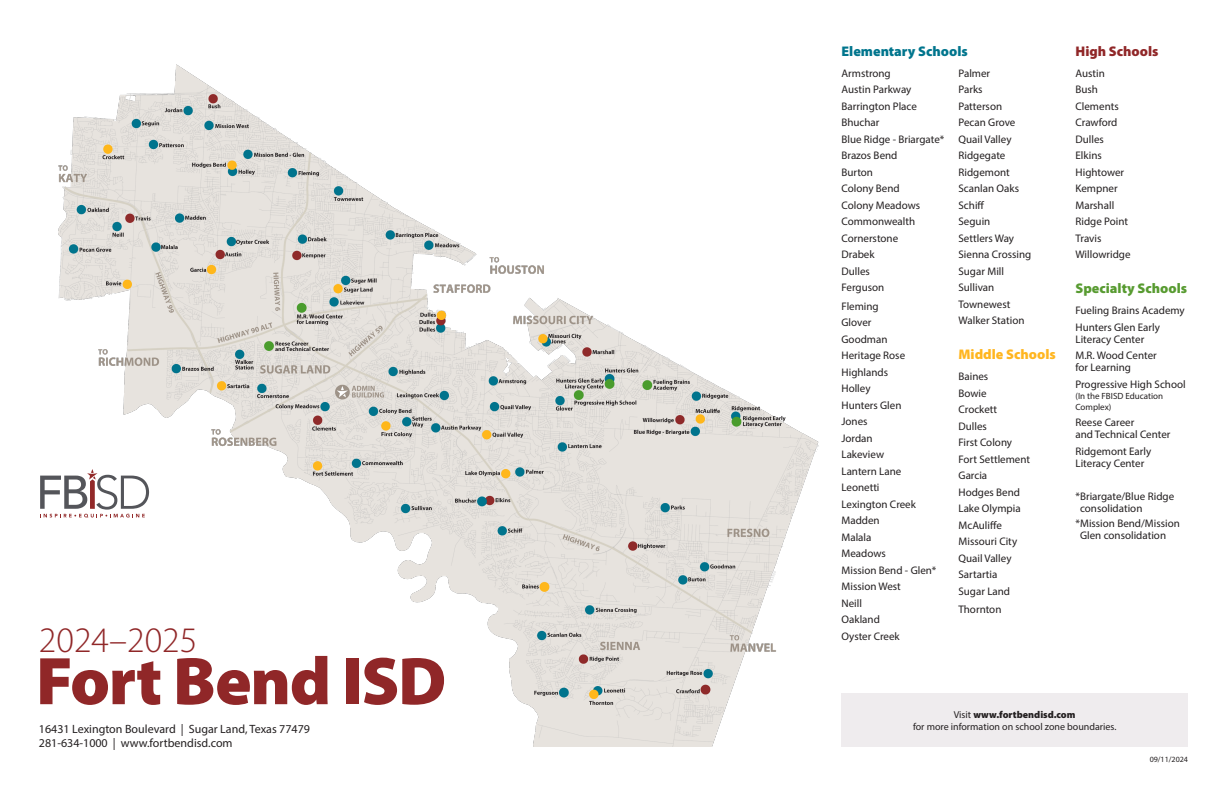
<style>
.page{position:relative;width:1224px;height:792px;background:#fff}
.page>*{position:absolute;margin:0;border:0;box-sizing:border-box;transform-origin:0 0}
.t1{font:900 68px "Myriad Pro";letter-spacing:-.02em;color:#902728}
.t2{font:300 36px "Myriad Pro";color:#902728}
.t3{font:900 14px "Myriad Pro";color:#00758d}
.t4{font:900 14px "Myriad Pro";color:#589b31}
.t5{font:900 14px "Myriad Pro";color:#ffb620}
.t6{font:900 14px "Myriad Pro";color:#902728}
.t7{font:12px "Myriad Pro";color:#231f20}
.t8{font:11px/12px "Myriad Pro";color:#231f20}
.t9{font:10px/12px "Myriad Pro";color:#231f20;text-align:center}
.t10{font:9px/11px "Myriad Pro";color:#231f20}
.t11{font:8px "Myriad Pro";color:#231f20}
.s1{font-weight:900}
</style>
<div class="page">
<img style="left:58px;top:64px;width:784px;height:683px">
<div style="left:842px;top:693px;width:346px;height:54px;background:#efecee"></div>
<svg style="left:40px;top:469px;width:109px;height:49px"></svg>
<p class="t2" style="left:39px;top:619px;width:160px">2024–2025</p>
<p class="t1" style="left:36px;top:636px;width:412px">Fort Bend ISD</p>
<p class="t7" style="left:39px;top:721px;width:273px">16431 Lexington Boulevard | Sugar Land, Texas 77479</p>
<p class="t7" style="left:39px;top:736px;width:195px">281-634-1000 | www.fortbendisd.com</p>
<p class="t3" style="left:841px;top:41px;width:128px">Elementary Schools</p>
<p class="t8" style="left:841px;top:67px;width:51px">Armstrong</p>
<p class="t8" style="left:841px;top:83px;width:71px">Austin Parkway</p>
<p class="t8" style="left:841px;top:100px;width:77px">Barrington Place</p>
<p class="t8" style="left:841px;top:116px;width:40px">Bhuchar</p>
<p class="t8" style="left:841px;top:133px;width:105px">Blue Ridge - Briargate*</p>
<p class="t8" style="left:841px;top:149px;width:57px">Brazos Bend</p>
<p class="t8" style="left:841px;top:166px;width:33px">Burton</p>
<p class="t8" style="left:841px;top:182px;width:60px">Colony Bend</p>
<p class="t8" style="left:841px;top:199px;width:80px">Colony Meadows</p>
<p class="t8" style="left:841px;top:215px;width:75px">Commonwealth</p>
<p class="t8" style="left:841px;top:232px;width:58px">Cornerstone</p>
<p class="t8" style="left:841px;top:248px;width:35px">Drabek</p>
<p class="t8" style="left:841px;top:265px;width:30px">Dulles</p>
<p class="t8" style="left:841px;top:281px;width:44px">Ferguson</p>
<p class="t8" style="left:841px;top:300px;width:39px">Fleming</p>
<p class="t8" style="left:841px;top:317px;width:31px">Glover</p>
<p class="t8" style="left:841px;top:333px;width:48px">Goodman</p>
<p class="t8" style="left:841px;top:350px;width:65px">Heritage Rose</p>
<p class="t8" style="left:841px;top:366px;width:48px">Highlands</p>
<p class="t8" style="left:841px;top:383px;width:31px">Holley</p>
<p class="t8" style="left:841px;top:399px;width:61px">Hunters Glen</p>
<p class="t8" style="left:841px;top:416px;width:28px">Jones</p>
<p class="t8" style="left:841px;top:432px;width:33px">Jordan</p>
<p class="t8" style="left:841px;top:449px;width:44px">Lakeview</p>
<p class="t8" style="left:841px;top:465px;width:61px">Lantern Lane</p>
<p class="t8" style="left:841px;top:482px;width:40px">Leonetti</p>
<p class="t8" style="left:841px;top:498px;width:76px">Lexington Creek</p>
<p class="t8" style="left:841px;top:515px;width:40px">Madden</p>
<p class="t8" style="left:841px;top:531px;width:32px">Malala</p>
<p class="t8" style="left:841px;top:548px;width:46px">Meadows</p>
<p class="t8" style="left:841px;top:564px;width:97px">Mission Bend - Glen*</p>
<p class="t8" style="left:841px;top:581px;width:61px">Mission West</p>
<p class="t8" style="left:841px;top:597px;width:22px">Neill</p>
<p class="t8" style="left:841px;top:614px;width:40px">Oakland</p>
<p class="t8" style="left:841px;top:630px;width:60px">Oyster Creek</p>
<p class="t8" style="left:958px;top:67px;width:33px">Palmer</p>
<p class="t8" style="left:958px;top:83px;width:26px">Parks</p>
<p class="t8" style="left:958px;top:100px;width:45px">Patterson</p>
<p class="t8" style="left:958px;top:116px;width:59px">Pecan Grove</p>
<p class="t8" style="left:958px;top:133px;width:55px">Quail Valley</p>
<p class="t8" style="left:958px;top:149px;width:48px">Ridgegate</p>
<p class="t8" style="left:958px;top:166px;width:53px">Ridgemont</p>
<p class="t8" style="left:958px;top:182px;width:62px">Scanlan Oaks</p>
<p class="t8" style="left:958px;top:199px;width:27px">Schiff</p>
<p class="t8" style="left:958px;top:215px;width:33px">Seguin</p>
<p class="t8" style="left:958px;top:232px;width:57px">Settlers Way</p>
<p class="t8" style="left:958px;top:248px;width:74px">Sienna Crossing</p>
<p class="t8" style="left:958px;top:265px;width:47px">Sugar Mill</p>
<p class="t8" style="left:958px;top:281px;width:37px">Sullivan</p>
<p class="t8" style="left:958px;top:298px;width:53px">Townewest</p>
<p class="t8" style="left:958px;top:314px;width:68px">Walker Station</p>
<p class="t5" style="left:958px;top:345px;width:99px">Middle Schools</p>
<p class="t8" style="left:958px;top:370px;width:31px">Baines</p>
<p class="t8" style="left:958px;top:387px;width:30px">Bowie</p>
<p class="t8" style="left:958px;top:403px;width:40px">Crockett</p>
<p class="t8" style="left:958px;top:420px;width:30px">Dulles</p>
<p class="t8" style="left:958px;top:436px;width:55px">First Colony</p>
<p class="t8" style="left:958px;top:453px;width:73px">Fort Settlement</p>
<p class="t8" style="left:958px;top:469px;width:30px">Garcia</p>
<p class="t8" style="left:958px;top:486px;width:63px">Hodges Bend</p>
<p class="t8" style="left:958px;top:502px;width:64px">Lake Olympia</p>
<p class="t8" style="left:958px;top:519px;width:45px">McAuliffe</p>
<p class="t8" style="left:958px;top:535px;width:60px">Missouri City</p>
<p class="t8" style="left:958px;top:552px;width:55px">Quail Valley</p>
<p class="t8" style="left:958px;top:568px;width:40px">Sartartia</p>
<p class="t8" style="left:958px;top:585px;width:53px">Sugar Land</p>
<p class="t8" style="left:958px;top:604px;width:44px">Thornton</p>
<p class="t6" style="left:1076px;top:41px;width:85px">High Schools</p>
<p class="t8" style="left:1076px;top:67px;width:31px">Austin</p>
<p class="t8" style="left:1076px;top:83px;width:24px">Bush</p>
<p class="t8" style="left:1076px;top:100px;width:45px">Clements</p>
<p class="t8" style="left:1076px;top:116px;width:43px">Crawford</p>
<p class="t8" style="left:1076px;top:133px;width:30px">Dulles</p>
<p class="t8" style="left:1076px;top:149px;width:28px">Elkins</p>
<p class="t8" style="left:1076px;top:166px;width:50px">Hightower</p>
<p class="t8" style="left:1076px;top:182px;width:44px">Kempner</p>
<p class="t8" style="left:1076px;top:199px;width:40px">Marshall</p>
<p class="t8" style="left:1076px;top:215px;width:54px">Ridge Point</p>
<p class="t8" style="left:1076px;top:232px;width:27px">Travis</p>
<p class="t8" style="left:1076px;top:248px;width:57px">Willowridge</p>
<p class="t4" style="left:1076px;top:279px;width:113px">Specialty Schools</p>
<p class="t8" style="left:1076px;top:304px;width:111px">Fueling Brains Academy</p>
<p class="t8" style="left:1076px;top:321px;width:86px">Hunters Glen Early<br>Literacy Center</p>
<p class="t8" style="left:1076px;top:349px;width:83px">M.R. Wood Center for Learning</p>
<p class="t8" style="left:1076px;top:378px;width:112px">Progressive High School</p>
<p class="t10" style="left:1076px;top:390px;width:89px">(In the FBISD Education<br>Complex)</p>
<p class="t8" style="left:1076px;top:416px;width:97px">Reese Career<br>and Technical Center</p>
<p class="t8" style="left:1076px;top:445px;width:77px">Ridgemont Early<br>Literacy Center</p>
<p class="t8" style="left:1080px;top:490px;width:96px;text-indent:-5px">*Briargate/Blue Ridge consolidation</p>
<p class="t8" style="left:1080px;top:517px;width:101px;text-indent:-5px">*Mission Bend/Mission<br>Glen consolidation</p>
<p class="t9" style="left:913px;top:708px;width:205px">Visit <span class="s1">www.fortbendisd.com<br></span>for more information on school zone boundaries.</p>
<p class="t11" style="left:1150px;top:754px;width:40px">09/11/2024</p>
</div>
